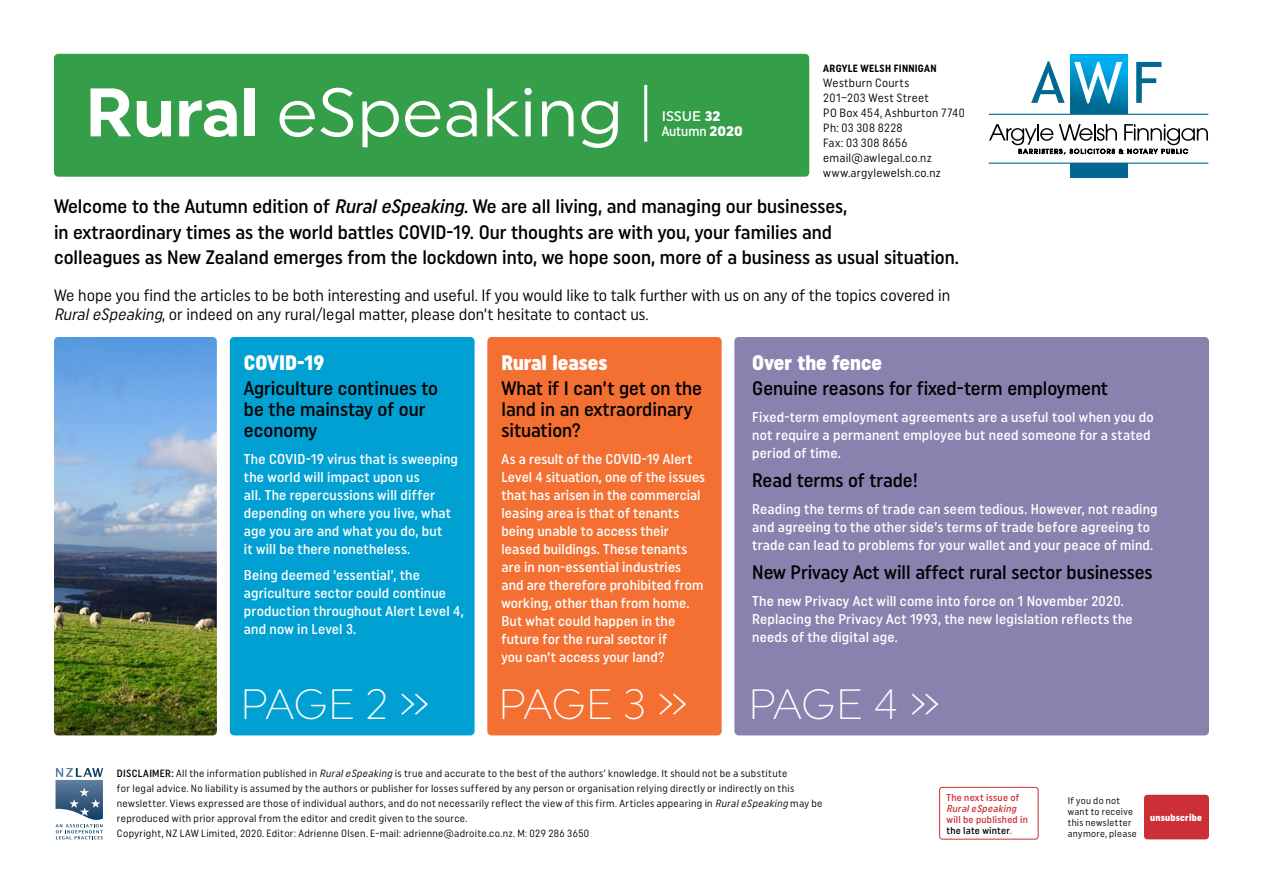
<style>
.page{position:relative;width:1263px;height:893px;background:#fff}
.page>*{position:absolute;margin:0;border:0;box-sizing:border-box;transform-origin:0 0}
.t1{font:68.55px "Uniform";color:#fff}
.t2{font:300 42.3px "Uniform";letter-spacing:-.02em;color:#fff}
.t3{font:900 21px "Uniform Condensed";color:#fff}
.t4{font:500 19.5px/21px "Uniform Condensed";color:#000}
.t5{font:16.5px/19.5px "Uniform Condensed";color:#000}
.t6{font:500 14.25px/18px "Uniform Condensed";letter-spacing:.01em;color:#fff}
.t7{font:500 13.95px "Uniform Condensed";color:#fff}
.t8{font:500 13.95px "Uniform";color:#fff}
.t9{font:12px/15px "Uniform Condensed";letter-spacing:.025em;color:#000}
.t10{font:10.5px/15px "Uniform Condensed";letter-spacing:.025em;color:#000}
.t11{font:700 10.5px "Uniform Condensed";letter-spacing:.03em;color:#000}
.t12{font:500 10.05px/10.9px "Uniform Condensed";letter-spacing:.025em;color:#cd2f36}
.t13{font:italic 500 10.05px "Uniform Condensed";color:#cd2f36}
.t14{font:9.75px/11.1px "Uniform Condensed";letter-spacing:.03em;color:#000}
.t15{font:900 9.75px "Uniform Condensed";letter-spacing:.025em;color:#fff}
.s1{font-weight:700}
.s2{font-weight:900}
.s3{font-family:"Uniform";font-weight:900}
.s4{font-style:italic}
.s5{font-weight:500}
.s6{color:#000}
</style>
<div class="page">
<img style="left:54px;top:337px;width:163px;height:398px">
<div style="left:1144px;top:795px;width:65px;height:44px;background:#cd2f36;border-radius:3px"></div>
<div style="left:734px;top:337px;width:475px;height:398px;background:#8a81af;border-radius:4px"></div>
<div style="left:487px;top:337px;width:235px;height:398px;background:#f37032;border-radius:4px"></div>
<div style="left:230px;top:337px;width:245px;height:398px;background:#00a0d2;border-radius:4px"></div>
<svg style="left:55px;top:768px;width:48px;height:71px"></svg>
<div style="left:939px;top:787px;width:99px;height:52px;border:1px solid #cd2f36;border-radius:3px"></div>
<div style="left:54px;top:54px;width:755px;height:123px;background:#349e49;border-radius:4px"></div>
<hr style="left:644px;top:85px;width:3px;height:57px;background:#fff">
<svg style="left:1070px;top:54px;width:57px;height:123px;background:#007dad"></svg>
<div style="left:989px;top:114px;width:220px;height:49px;background:#fff"></div>
<hr style="left:989px;top:114px;width:219px;height:1px;background:#006991">
<hr style="left:989px;top:163px;width:219px;height:1px;background:#006991">
<svg style="left:1031px;top:61px;width:34px;height:42px"></svg>
<svg style="left:1074px;top:62px;width:48px;height:41px"></svg>
<svg style="left:1136px;top:62px;width:25px;height:41px"></svg>
<svg style="left:989px;top:124px;width:219px;height:30px"></svg>
<h1 class="t1" style="left:85px;top:71px;width:540px"><span class="s1">Rural</span> eSpeaking</h1>
<p class="t8" style="left:662px;top:108px;width:60px">ISSUE <span class="s2">32</span></p>
<p class="t7" style="left:662px;top:123px;width:83px">Autumn <span class="s3">2020</span></p>
<p class="t11" style="left:823px;top:62px;width:115px">ARGYLE WELSH FINNIGAN</p>
<p class="t9" style="left:823px;top:75px;width:143px">Westburn Courts<br>201–203 West Street<br>PO Box 454, Ashburton 7740<br>Ph: 03 308 8228<br>Fax: 03 308 8656 email@awlegal.co.nz www.argylewelsh.co.nz</p>
<p class="t4" style="left:54px;top:193px;width:907px;line-height:25.5px">Welcome to the Autumn edition of <span class="s4">RuraleSpeaking</span>. We are all living, and managing our businesses,<br>in extraordinary times as the world battles COVID-19. Our thoughts are with you, your families and<br>colleagues as New Zealand emerges from the lockdown into, we hope soon, more of a business as usual situation.</p>
<p class="t5" style="left:54px;top:285px;width:898px">We hope you find the articles to be both interesting and useful. If you would like to talk further with us on any of the topics covered in<br><span class="s4">RuraleSpeaking</span>, or indeed on any rural/legal matter, please don’t hesitate to contact us.</p>
<h3 class="t3" style="left:244px;top:350px;width:82px">COVID-19</h3>
<h3 class="t4" style="left:244px;top:377px;width:196px">Agriculture continues to be the mainstay of our economy</h3>
<p class="t6" style="left:244px;top:449px;width:215px">The COVID-19 virus that is sweeping the world will impact upon us<br>all. The repercussions will differ depending on where you live, what age you are and what you do, but<br>it will be there nonetheless.</p>
<p class="t6" style="left:244px;top:566px;width:221px">Being deemed ‘essential’, the agriculture sector could continue production throughout Alert Level 4, and now in Level 3.</p>
<h3 class="t3" style="left:501px;top:350px;width:107px">Rural leases</h3>
<h3 class="t4" style="left:501px;top:377px;width:202px">What if I can’t get on the land in an extraordinary situation?</h3>
<p class="t6" style="left:501px;top:449px;width:205px">As a result of the COVID-19 Alert<br>Level 4 situation, one of the issues that has arisen in the commercial leasing area is that of tenants being unable to access their leased buildings. These tenants are in non-essential industries and are therefore prohibited from working, other than from home.<br>But what could happen in the future for the rural sector if<br>you can’t access your land?</p>
<h2 class="t2" style="left:240px;top:679px;width:191px">PAGE 2 »</h2>
<h2 class="t2" style="left:498px;top:679px;width:191px">PAGE 3 »</h2>
<h3 class="t3" style="left:752px;top:350px;width:131px">Over the fence</h3>
<h3 class="t4" style="left:752px;top:377px;width:357px">Genuine reasons for fixed-term employment</h3>
<p class="t6" style="left:752px;top:407px;width:403px">Fixed-term employment agreements are a useful tool when you do not require a permanent employee but need someone for a stated period of time.</p>
<h3 class="t4" style="left:752px;top:469px;width:167px">Read terms of trade!</h3>
<p class="t6" style="left:752px;top:499px;width:407px">Reading the terms of trade can seem tedious. However, not reading and agreeing to the other side’s terms of trade before agreeing to trade can lead to problems for your wallet and your peace of mind.</p>
<h3 class="t4" style="left:752px;top:561px;width:402px">New Privacy Act will affect rural sector businesses</h3>
<p class="t6" style="left:752px;top:591px;width:382px">The new Privacy Act will come into force on 1 November 2020.<br>Replacing the Privacy Act 1993, the new legislation reflects the needs of the digital age.</p>
<h2 class="t2" style="left:748px;top:679px;width:194px">PAGE 4 »</h2>
<p class="t10" style="left:117px;top:766px;width:707px"><span class="s5">DISCLAIMER:</span> All the information published in <span class="s4">RuraleSpeaking</span>is true and accurate to the best of the authors’ knowledge. It should not be a substitute<br>for legal advice. No liability is assumed by the authors or publisher for losses suffered by any person or organisation relying directly or indirectly on this newsletter. Views expressed are those of individual authors, and do not necessarily reflect the view of this firm. Articles appearing in <span class="s4">RuraleSpeaking</span> may be reproduced with prior approval from the editor and credit given to the source.<br>Copyright, NZ LAW Limited, 2020. Editor: Adrienne Olsen. E-mail: adrienne@adroite.co.nz. M: 029 286 3650</p>
<p class="t12" style="left:946px;top:791px;width:74px">The next issue of</p>
<p class="t13" style="left:946px;top:802px;width:74px">RuraleSpeaking</p>
<p class="t12" style="left:946px;top:813px;width:83px">will be published in <span class="s6">the late winter</span>.</p>
<p class="t15" style="left:1150px;top:811px;width:53px">unsubscribe</p>
<p class="t14" style="left:1068px;top:795px;width:71px">If you do not want to receive this newsletter anymore, please</p>
</div>
